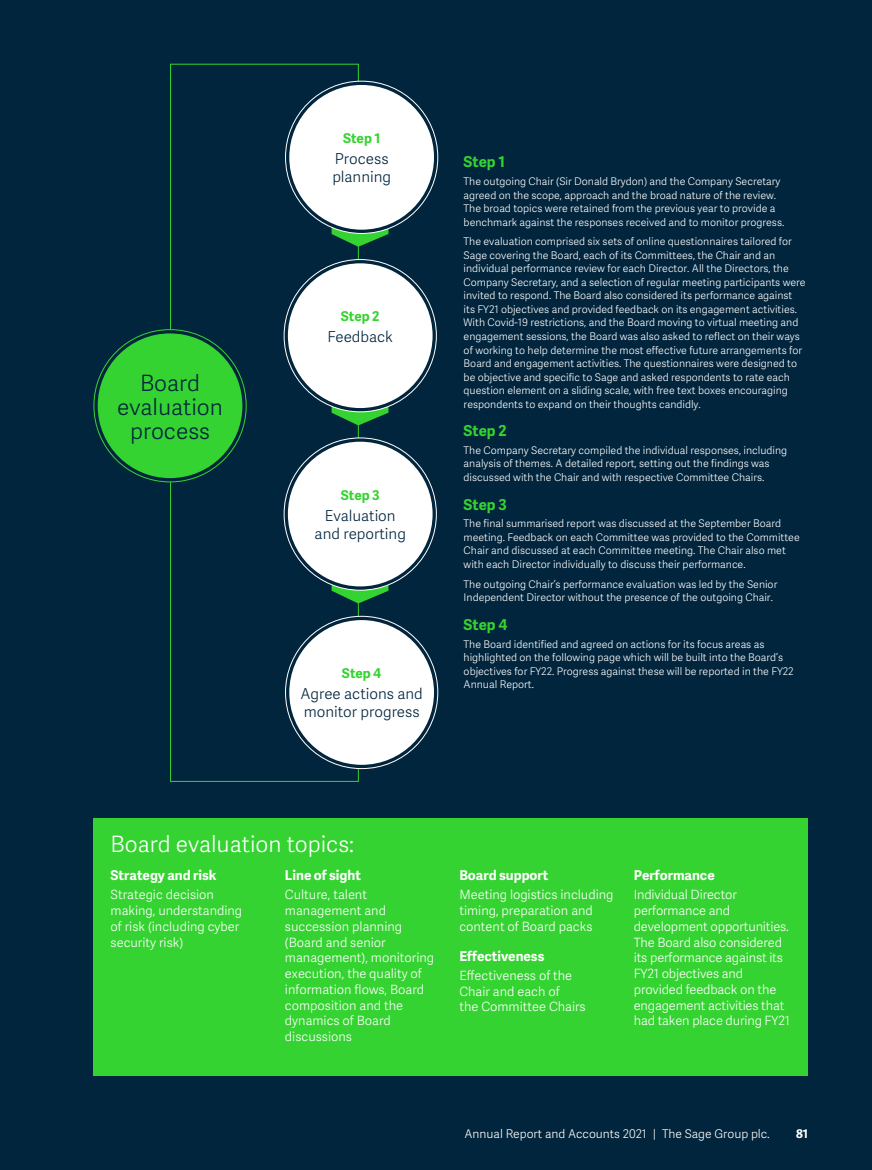
<style>
.page{position:relative;width:872px;height:1170px;background:#fff}
.page>*{position:absolute;margin:0;border:0;box-sizing:border-box;transform-origin:0 0}
.t1{font:22.5px "Adelle Sans SAGE Lt";color:#fff}
.t2{font:22.5px/24px "Adelle Sans SAGE Lt";color:#00253d;text-align:center}
.t3{font:15px/18px "Adelle Sans SAGE Lt";color:#00253d}
.t4{font:700 15px "Adelle Sans SAGE";color:#35d331}
.t5{font:700 13.5px "Adelle Sans SAGE";color:#fff}
.t6{font:700 13.5px "Adelle Sans SAGE";color:#35d331}
.t7{font:12.75px/15.8px "Adelle Sans SAGE Lt";color:#fff}
.t8{font:12px "Adelle Sans SAGE Lt";color:#fff}
.t9{font:700 12px "Adelle Sans SAGE";color:#fff}
.t10{font:10.5px/13.5px "Adelle Sans SAGE Lt";color:#fff}
</style>
<div class="page">
<div style="left:0;top:0;width:872px;height:1169px;background:#00253d"></div>
<div style="left:94px;top:818px;width:714px;height:258px;background:#35d331"></div>
<div style="left:170px;top:64px;width:189px;height:717px;background:#00253d;border:1px solid #35d331"></div>
<svg style="left:331px;top:406px;width:57px;height:19px"></svg>
<svg style="left:331px;top:584px;width:57px;height:19px"></svg>
<svg style="left:284px;top:259px;width:152px;height:153px"></svg>
<div style="left:288px;top:263px;width:144px;height:145px;background:#fff;border-radius:50%"></div>
<svg style="left:284px;top:438px;width:152px;height:152px"></svg>
<div style="left:288px;top:441px;width:144px;height:145px;background:#fff;border-radius:50%"></div>
<svg style="left:285px;top:616px;width:153px;height:152px"></svg>
<div style="left:289px;top:620px;width:145px;height:144px;background:#fff;border-radius:50%"></div>
<svg style="left:331px;top:227px;width:57px;height:20px"></svg>
<svg style="left:285px;top:81px;width:153px;height:152px"></svg>
<div style="left:289px;top:85px;width:145px;height:145px;background:#fff;border-radius:50%"></div>
<svg style="left:94px;top:329px;width:152px;height:153px"></svg>
<div style="left:98px;top:333px;width:144px;height:145px;background:#35d331;border-radius:50%"></div>
<h1 class="t2" style="left:117px;top:370px;width:107px">Board evaluation process</h1>
<p class="t6" style="left:343px;top:128px;width:39px">Step 1</p>
<h2 class="t3" style="left:332px;top:149px;width:60px">Process planning</h2>
<p class="t6" style="left:341px;top:306px;width:40px">Step 2</p>
<h2 class="t3" style="left:327px;top:327px;width:67px">Feedback</h2>
<p class="t6" style="left:341px;top:485px;width:40px">Step 3</p>
<h2 class="t3" style="left:315px;top:506px;width:93px;text-align:center">Evaluation and reporting</h2>
<p class="t6" style="left:342px;top:663px;width:41px">Step 4</p>
<h2 class="t3" style="left:300px;top:684px;width:124px">Agree actions and monitor progress</h2>
<h2 class="t4" style="left:463px;top:151px;width:43px">Step 1</h2>
<p class="t10" style="left:463px;top:174px;width:322px">The outgoing Chair (Sir Donald Brydon) and the Company Secretary agreed on the scope, approach and the broad nature of the review.<br>The broad topics were retained from the previous year to provide a benchmark against the responses received and to monitor progress.</p>
<p class="t10" style="left:463px;top:234px;width:343px">The evaluation comprised six sets of online questionnaires tailored for Sage covering the Board, each of its Committees, the Chair and an individual performance review for each Director. All the Directors, the Company Secretary, and a selection of regular meeting participants were invited to respond. The Board also considered its performance against its FY21 objectives and provided feedback on its engagement activities.<br>With Covid-19 restrictions, and the Board moving to virtual meeting and engagement sessions, the Board was also asked to reflect on their ways of working to help determine the most effective future arrangements for Board and engagement activities. The questionnaires were designed to be objective and specific to Sage and asked respondents to rate each question element on a sliding scale, with free text boxes encouraging respondents to expand on their thoughts candidly.</p>
<h2 class="t4" style="left:463px;top:420px;width:44px">Step 2</h2>
<p class="t10" style="left:463px;top:443px;width:325px">The Company Secretary compiled the individual responses, including analysis of themes. A detailed report, setting out the findings was discussed with the Chair and with respective Committee Chairs.</p>
<h2 class="t4" style="left:463px;top:493px;width:45px">Step 3</h2>
<p class="t10" style="left:463px;top:516px;width:337px">The final summarised report was discussed at the September Board meeting. Feedback on each Committee was provided to the Committee Chair and discussed at each Committee meeting. The Chair also met with each Director individually to discuss their performance.</p>
<p class="t10" style="left:463px;top:577px;width:315px">The outgoing Chair’s performance evaluation was led by the Senior<br>Independent Director without the presence of the outgoing Chair.</p>
<h2 class="t4" style="left:463px;top:613px;width:45px">Step 4</h2>
<p class="t10" style="left:463px;top:636px;width:331px">The Board identified and agreed on actions for its focus areas as highlighted on the following page which will be built into the Board’s objectives for FY22. Progress against these will be reported in the FY22<br>Annual Report.</p>
<h1 class="t1" style="left:111px;top:827px;width:245px">Board evaluation topics:</h1>
<p class="t5" style="left:111px;top:865px;width:107px">Strategy and risk</p>
<p class="t7" style="left:111px;top:886px;width:133px">Strategic decision making, understanding of risk (including cyber security risk)</p>
<p class="t5" style="left:285px;top:865px;width:77px">Line of sight</p>
<p class="t7" style="left:285px;top:886px;width:151px">Culture, talent management and succession planning (Board and senior management), monitoring execution, the quality of information flows, Board composition and the dynamics of Board discussions</p>
<p class="t5" style="left:459px;top:865px;width:91px">Board support</p>
<p class="t7" style="left:459px;top:886px;width:155px">Meeting logistics including timing, preparation and content of Board packs</p>
<p class="t5" style="left:459px;top:946px;width:87px">Effectiveness</p>
<p class="t7" style="left:459px;top:967px;width:128px">Effectiveness of the<br>Chair and each of<br>the Committee Chairs</p>
<p class="t5" style="left:634px;top:865px;width:82px">Performance</p>
<p class="t7" style="left:634px;top:886px;width:158px">Individual Director performance and development opportunities.<br>The Board also considered its performance against its<br>FY21 objectives and provided feedback on the engagement activities that had taken place during FY21</p>
<p class="t8" style="left:464px;top:1125px;width:307px">Annual Report and Accounts 2021 | The Sage Group plc.</p>
<p class="t9" style="left:796px;top:1124px;width:14px">81</p>
</div>
